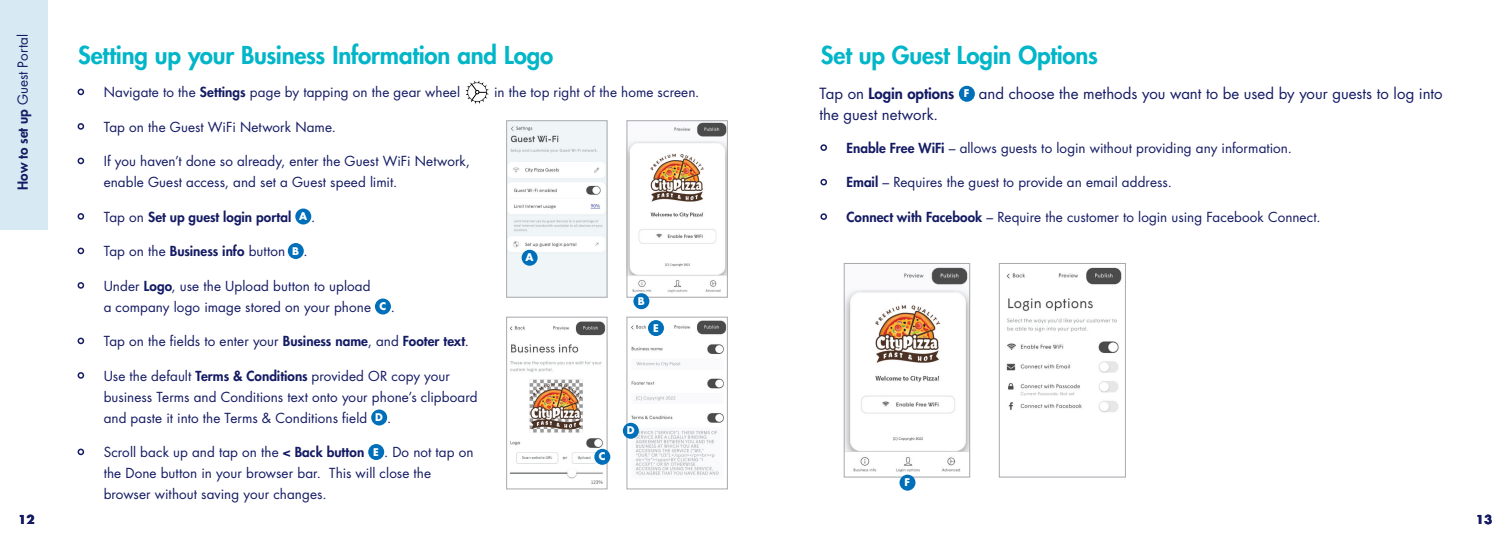
<style>
.page{position:relative;width:1512px;height:540px;background:#fff}
.page>*{position:absolute;margin:0;border:0;box-sizing:border-box;transform-origin:0 0}
.t1{font:800 24px "Futura Std";letter-spacing:-.01em;color:#00b6c8}
.t2{font:15px/21px "Futura Std";color:#141b64}
.t3{font:13.5px/21px "Futura Std";letter-spacing:.005em;color:#141b64}
.t4{font:800 13.5px "Futura Std";letter-spacing:.005em;color:#141b64}
.t5{font:700 12px "Futura Std";color:#141b64}
.t6{font:700 10.35px "Futura Std";color:#fff}
.s1{font-weight:800}
.s2{font-weight:300}
.s3{font-weight:400}
.s4{font-weight:700;font-size:10.35px;color:#fff}
</style>
<div class="page">
<div style="left:0;top:0;width:48px;height:230px;background:#d7eaf4"></div>
<svg style="left:465px;top:80px;width:24px;height:25px"></svg>
<div style="left:295px;top:209px;width:16px;height:16px;background:#006fba;border-radius:50%"></div>
<div style="left:288px;top:243px;width:16px;height:16px;background:#006fba;border-radius:50%"></div>
<div style="left:375px;top:299px;width:16px;height:16px;background:#006fba;border-radius:50%"></div>
<div style="left:371px;top:410px;width:16px;height:16px;background:#006fba;border-radius:50%"></div>
<div style="left:368px;top:444px;width:16px;height:16px;background:#006fba;border-radius:50%"></div>
<div style="left:959px;top:86px;width:16px;height:16px;background:#006fba;border-radius:50%"></div>
<img style="left:846px;top:267px;width:122px;height:208px">
<div style="left:844px;top:263px;width:126px;height:214px;border:1px solid #a8a9ad"></div>
<img style="left:1006px;top:267px;width:116px;height:146px">
<div style="left:999px;top:263px;width:127px;height:214px;border:1px solid #a8a9ad"></div>
<img style="left:629px;top:122px;width:97px;height:174px">
<div style="left:627px;top:120px;width:101px;height:178px;border:1px solid #a8a9ad"></div>
<img style="left:629px;top:320px;width:97px;height:155px">
<div style="left:627px;top:317px;width:101px;height:172px;border:1px solid #a8a9ad"></div>
<img style="left:508px;top:122px;width:97px;height:174px">
<div style="left:506px;top:120px;width:101px;height:178px;border:1px solid #a8a9ad"></div>
<img style="left:510px;top:321px;width:95px;height:163px">
<div style="left:506px;top:317px;width:101px;height:172px;border:1px solid #a8a9ad"></div>
<div style="left:522px;top:250px;width:16px;height:16px;background:#006fba;border-radius:50%"></div>
<div style="left:633px;top:293px;width:16px;height:16px;background:#006fba;border-radius:50%"></div>
<div style="left:648px;top:320px;width:16px;height:16px;background:#006fba;border-radius:50%"></div>
<div style="left:623px;top:423px;width:16px;height:16px;background:#006fba;border-radius:50%"></div>
<div style="left:594px;top:449px;width:16px;height:16px;background:#006fba;border-radius:50%"></div>
<div style="left:900px;top:475px;width:15px;height:16px;background:#006fba;border-radius:50%"></div>
<p class="t3" style="left:13px;top:190px;width:157px;rotate:-90deg"><span class="s1">How to set up</span> Guest Portal</p>
<h1 class="t1" style="left:78px;top:40px;width:477px">Setting up your Business Information and Logo</h1>
<h1 class="t1" style="left:821px;top:40px;width:279px">Set up Guest Login Options</h1>
<p class="t3" style="left:77px;top:82px;width:385px"><span class="s2">•</span> Navigate to the <span class="s1">Settings</span> page by tapping on the gear wheel</p>
<p class="t3" style="left:494px;top:82px;width:207px">in the top right of the home screen.</p>
<p class="t3" style="left:77px;top:116px;width:261px"><span class="s2">•</span> Tap on the Guest WiFi Network Name.</p>
<p class="t3" style="left:104px;top:151px;width:368px;text-indent:-27px"><span class="s2">•</span> If you haven’t done so already, enter the Guest WiFi Network, enable Guest access, and set a Guest speed limit.</p>
<p class="t4" style="left:77px;top:208px;width:240px"><span class="s2">•</span> <span class="s3">Tap on</span> Set up guest login portal <span class="s4">A</span> <span class="s3">.</span></p>
<p class="t3" style="left:77px;top:241px;width:233px"><span class="s2">•</span> Tap on the <span class="s1">Business info</span> button <span class="s4">B</span> .</p>
<p class="t3" style="left:104px;top:275px;width:293px;text-indent:-27px"><span class="s2">•</span> Under <span class="s1">Logo</span>, use the Upload button to upload<br>a company logo image stored on your phone <span class="s4">C</span> .</p>
<p class="t3" style="left:77px;top:331px;width:394px"><span class="s2">•</span> Tap on the fields to enter your <span class="s1">Business name</span>, and <span class="s1">Footer text</span>.</p>
<p class="t3" style="left:104px;top:365px;width:375px;text-indent:-27px"><span class="s2">•</span> Use the default <span class="s1">Terms &amp; Conditions</span> provided OR copy your business Terms and Conditions text onto your phone’s clipboard and paste it into the Terms &amp; Conditions field <span class="s4">D</span> .</p>
<p class="t3" style="left:104px;top:442px;width:371px;text-indent:-27px"><span class="s2">•</span> Scroll back up and tap on the <span class="s1">&lt; Back button</span> <span class="s4">E</span> . Do not tap on the Done button in your browser bar. This will close the browser without saving your changes.</p>
<p class="t2" style="left:820px;top:83px;width:625px">Tap on <span class="s1">Login options</span> <span class="s4">F</span> and choose the methods you want to be used by your guests to log into the guest network.</p>
<p class="t3" style="left:820px;top:137px;width:474px"><span class="s2">•</span> <span class="s1">Enable Free WiFi</span> – allows guests to login without providing any information.</p>
<p class="t3" style="left:820px;top:172px;width:354px"><span class="s2">•</span> <span class="s1">Email</span> – Requires the guest to provide an email address.</p>
<p class="t3" style="left:820px;top:206px;width:503px"><span class="s2">•</span> <span class="s1">Connect with Facebook</span> – Require the customer to login using Facebook Connect.</p>
<p class="t6" style="left:525px;top:251px;width:10px">A</p>
<p class="t6" style="left:638px;top:294px;width:8px">B</p>
<p class="t6" style="left:653px;top:321px;width:7px">E</p>
<p class="t6" style="left:627px;top:424px;width:9px">D</p>
<p class="t6" style="left:599px;top:450px;width:8px">C</p>
<p class="t6" style="left:905px;top:476px;width:7px">F</p>
<p class="t5" style="left:18px;top:511px;width:18px">12</p>
<p class="t5" style="left:1476px;top:511px;width:18px">13</p>
</div>
